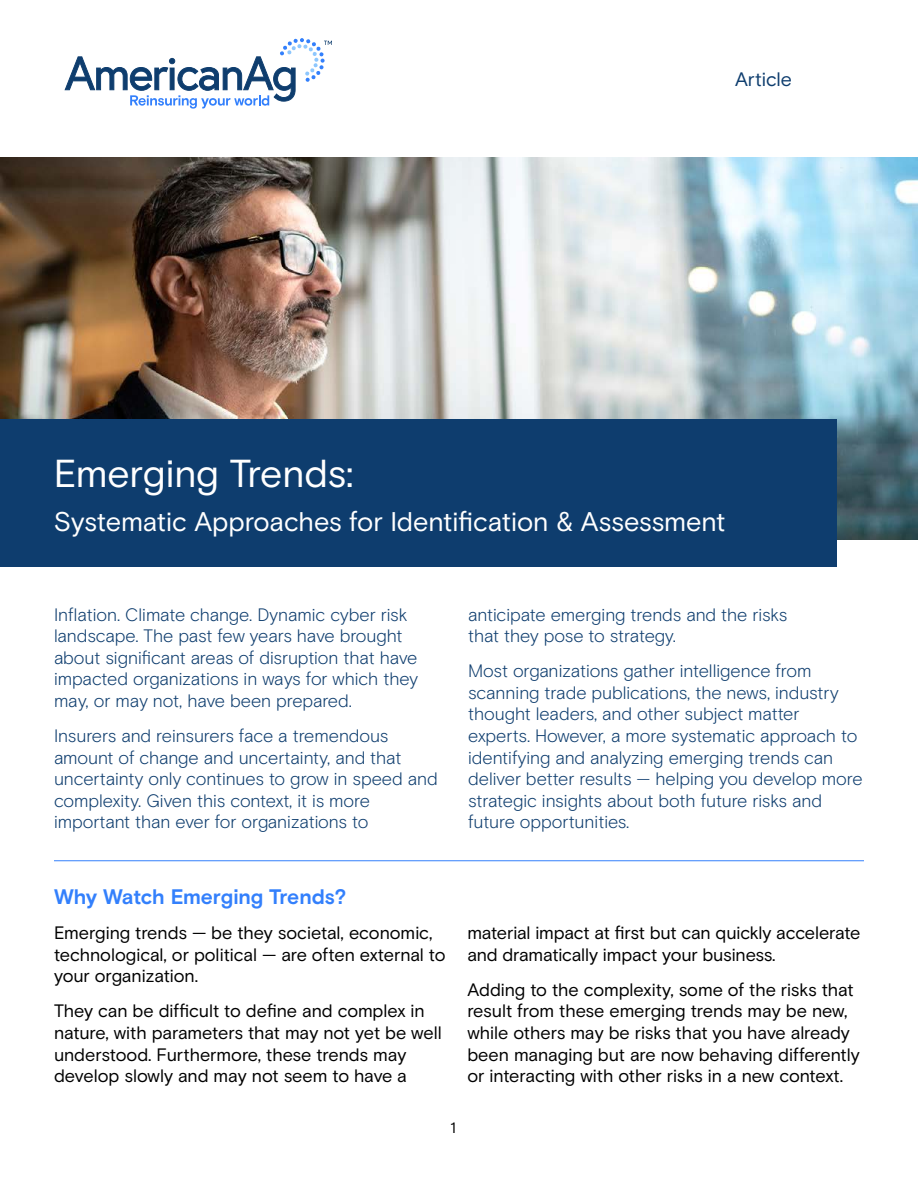
<style>
.page{position:relative;width:918px;height:1188px;background:#fff}
.page>*{position:absolute;margin:0;border:0;box-sizing:border-box;transform-origin:0 0}
.t1{font:39px "Basis Grotesque";letter-spacing:-.01em;color:#fff}
.t2{font:27px "Basis Grotesque";letter-spacing:-.005em;color:#fff}
.t3{font:700 21px "Basis Grotesque";letter-spacing:-.01em;color:#3380fc}
.t4{font:19.5px "Basis Grotesque";color:#0e3d6e}
.t5{font:300 18px/21.6px "Basis Grotesque";letter-spacing:-.005em;color:#0e3d6e}
.t6{font:18px/21.6px "Basis Grotesque";letter-spacing:-.005em;color:#000}
.t7{font:15px "Basis Grotesque";color:#000}
</style>
<div class="page">
<img style="left:0;top:158px;width:918px;height:382px">
<div style="left:0;top:420px;width:837px;height:147px;background:#0e3d6e"></div>
<svg style="left:65px;top:38px;width:267px;height:71px"></svg>
<hr style="left:54px;top:860px;width:810px;height:1px;background:#3380fc">
<p class="t4" style="left:735px;top:68px;width:58px">Article</p>
<h1 class="t1" style="left:54px;top:451px;width:301px">Emerging Trends:</h1>
<h2 class="t2" style="left:54px;top:506px;width:673px">Systematic Approaches for Identification &amp; Assessment</h2>
<p class="t5" style="left:54px;top:604px;width:366px">Inflation. Climate change. Dynamic cyber risk landscape. The past few years have brought about significant areas of disruption that have impacted organizations in ways for which they may, or may not, have been prepared.</p>
<p class="t5" style="left:54px;top:725px;width:385px">Insurers and reinsurers face a tremendous amount of change and uncertainty, and that uncertainty only continues to grow in speed and complexity. Given this context, it is more important than ever for organizations to</p>
<p class="t5" style="left:468px;top:604px;width:321px">anticipate emerging trends and the risks that they pose to strategy.</p>
<p class="t5" style="left:468px;top:660px;width:396px">Most organizations gather intelligence from scanning trade publications, the news, industry thought leaders, and other subject matter experts. However, a more systematic approach to identifying and analyzing emerging trends can deliver better results — helping you develop more strategic insights about both future risks and future opportunities.</p>
<p class="t3" style="left:54px;top:884px;width:294px">Why Watch Emerging Trends?</p>
<p class="t6" style="left:54px;top:922px;width:393px">Emerging trends — be they societal, economic, technological, or political — are often external to your organization.</p>
<p class="t6" style="left:54px;top:1001px;width:389px">They can be difficult to define and complex in nature, with parameters that may not yet be well understood. Furthermore, these trends may develop slowly and may not seem to have a</p>
<p class="t6" style="left:467px;top:922px;width:394px">material impact at first but can quickly accelerate and dramatically impact your business.</p>
<p class="t6" style="left:467px;top:979px;width:394px">Adding to the complexity, some of the risks that result from these emerging trends may be new, while others may be risks that you have already been managing but are now behaving differently or interacting with other risks in a new context.</p>
<p class="t7" style="left:450px;top:1119px;width:7px">1</p>
</div>
